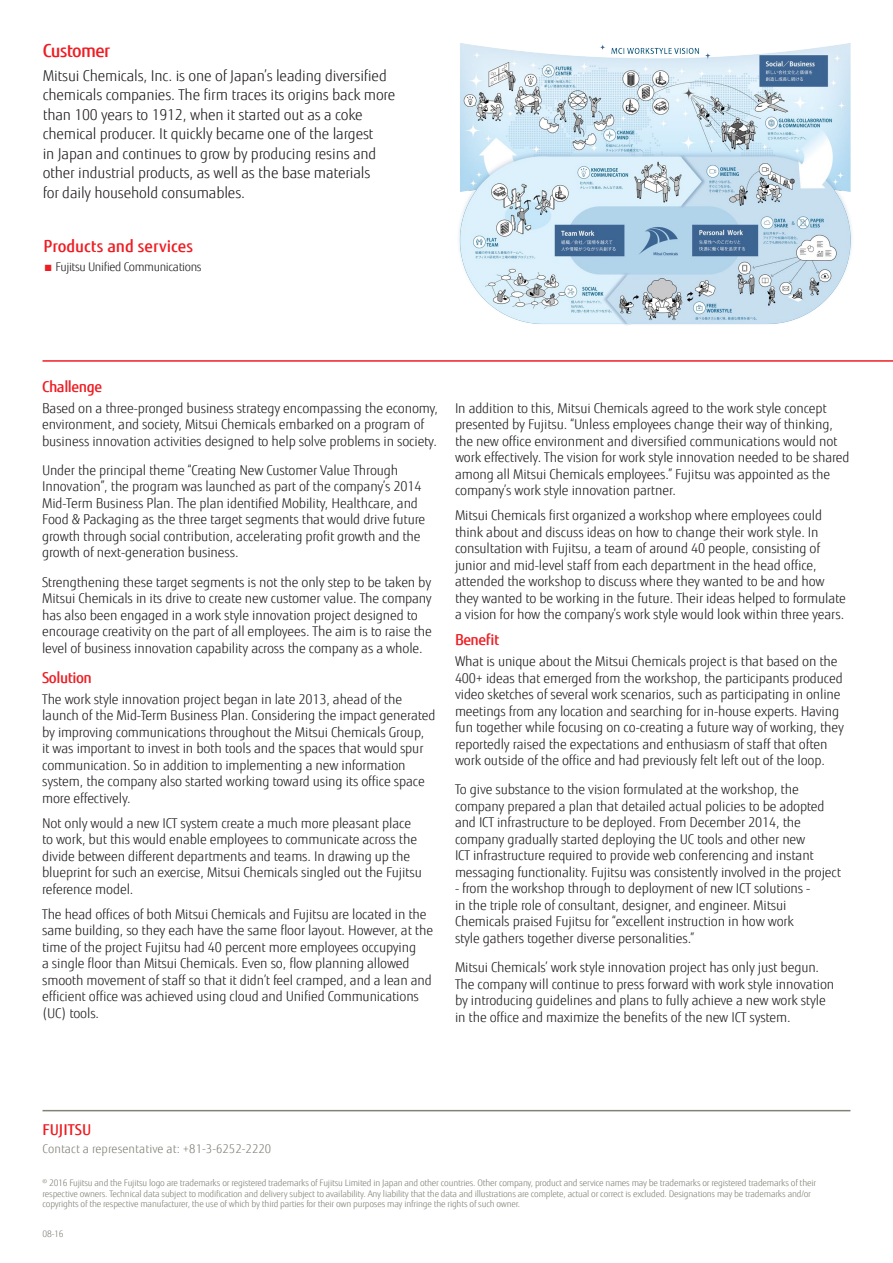
<style>
.page{position:relative;width:893px;height:1263px;background:#fff}
.page>*{position:absolute;margin:0;border:0;box-sizing:border-box;transform-origin:0 0}
.t1{font:500 18px "Fujitsu Sans";letter-spacing:-.03em;color:#ee1d23}
.Bullet{font:500 16.5px "Fujitsu Sans";color:#ee1d23}
.t2{font:300 15px/19.5px "Fujitsu Sans";letter-spacing:-.01em;color:#231f20}
.intro{font:500 15px "Fujitsu Sans";letter-spacing:-.03em;color:#ee1d23}
.intro-2{font:500 15px "Fujitsu Sans";color:#ee1d23}
.t3{font:300 13.5px/16.5px "Fujitsu Sans";letter-spacing:-.01em;color:#231f20}
.intro-3{font:300 12px "Fujitsu Sans";letter-spacing:.005em;color:#818178}
.Bullet-2{font:300 12px "Fujitsu Sans";letter-spacing:-.03em;color:#231f20}
.intro-4{font:300 9px/10.5px "Fujitsu Sans";letter-spacing:-.02em;color:#818178}
.s1{color:#ee1d23}
</style>
<div class="page">
<img style="left:459px;top:43px;width:393px;height:282px">
<hr style="left:43px;top:360px;width:850px;height:2px;background:#ee1d23">
<hr style="left:43px;top:1110px;width:807px;height:1px;background:#818178">
<p class="t1" style="left:43px;top:39px;width:69px">Customer</p>
<p class="t2" style="left:43px;top:66px;width:354px">Mitsui Chemicals, Inc. is one of Japan’s leading diversified chemicals companies. The firm traces its origins back more than 100 years to 1912, when it started out as a coke chemical producer. It quickly became one of the largest<br>in Japan and continues to grow by producing resins and other industrial products, as well as the base materials<br>for daily household consumables.</p>
<p class="Bullet" style="left:44px;top:236px;width:151px">Products and services</p>
<p class="Bullet-2" style="left:44px;top:260px;width:160px"><span class="s1">■</span> Fujitsu Unified Communications</p>
<p class="intro" style="left:42px;top:377px;width:62px">Challenge</p>
<p class="t3" style="left:42px;top:400px;width:398px">Based on a three-pronged business strategy encompassing the economy, environment, and society, Mitsui Chemicals embarked on a program of business innovation activities designed to help solve problems in society.</p>
<p class="t3" style="left:42px;top:462px;width:385px">Under the principal theme “Creating New Customer Value Through Innovation”, the program was launched as part of the company’s 2014<br>Mid-Term Business Plan. The plan identified Mobility, Healthcare, and Food &amp; Packaging as the three target segments that would drive future growth through social contribution, accelerating profit growth and the growth of next-generation business.</p>
<p class="t3" style="left:42px;top:574px;width:391px">Strengthening these target segments is not the only step to be taken by Mitsui Chemicals in its drive to create new customer value. The company has also been engaged in a work style innovation project designed to encourage creativity on the part of all employees. The aim is to raise the level of business innovation capability across the company as a whole.</p>
<p class="intro" style="left:42px;top:668px;width:51px">Solution</p>
<p class="t3" style="left:42px;top:691px;width:395px">The work style innovation project began in late 2013, ahead of the launch of the Mid-Term Business Plan. Considering the impact generated by improving communications throughout the Mitsui Chemicals Group,<br>it was important to invest in both tools and the spaces that would spur communication. So in addition to implementing a new information system, the company also started working toward using its office space more effectively.</p>
<p class="t3" style="left:42px;top:815px;width:381px">Not only would a new ICT system create a much more pleasant place to work, but this would enable employees to communicate across the divide between different departments and teams. In drawing up the blueprint for such an exercise, Mitsui Chemicals singled out the Fujitsu reference model.</p>
<p class="t3" style="left:42px;top:906px;width:393px">The head offices of both Mitsui Chemicals and Fujitsu are located in the same building, so they each have the same floor layout. However, at the time of the project Fujitsu had 40 percent more employees occupying<br>a single floor than Mitsui Chemicals. Even so, flow planning allowed smooth movement of staff so that it didn’t feel cramped, and a lean and efficient office was achieved using cloud and Unified Communications (UC) tools.</p>
<p class="t3" style="left:455px;top:400px;width:396px">In addition to this, Mitsui Chemicals agreed to the work style concept presented by Fujitsu. “Unless employees change their way of thinking, the new office environment and diversified communications would not work effectively. The vision for work style innovation needed to be shared among all Mitsui Chemicals employees.” Fujitsu was appointed as the company’s work style innovation partner.</p>
<p class="t3" style="left:455px;top:507px;width:392px">Mitsui Chemicals first organized a workshop where employees could think about and discuss ideas on how to change their work style. In consultation with Fujitsu, a team of around 40 people, consisting of junior and mid-level staff from each department in the head office, attended the workshop to discuss where they wanted to be and how they wanted to be working in the future. Their ideas helped to formulate a vision for how the company’s work style would look within three years.</p>
<p class="intro" style="left:455px;top:631px;width:46px">Benefit</p>
<p class="t3" style="left:455px;top:653px;width:390px">What is unique about the Mitsui Chemicals project is that based on the 400+ ideas that emerged from the workshop, the participants produced video sketches of several work scenarios, such as participating in online meetings from any location and searching for in-house experts. Having fun together while focusing on co-creating a future way of working, they reportedly raised the expectations and enthusiasm of staff that often work outside of the office and had previously felt left out of the loop.</p>
<p class="t3" style="left:455px;top:781px;width:388px">To give substance to the vision formulated at the workshop, the company prepared a plan that detailed actual policies to be adopted and ICT infrastructure to be deployed. From December 2014, the company gradually started deploying the UC tools and other new<br>ICT infrastructure required to provide web conferencing and instant messaging functionality. Fujitsu was consistently involved in the project</p>
<p class="t3" style="left:455px;top:880px;width:357px">- from the workshop through to deployment of new ICT solutions - in the triple role of consultant, designer, and engineer. Mitsui Chemicals praised Fujitsu for “excellent instruction in how work style gathers together diverse personalities.”</p>
<p class="t3" style="left:455px;top:959px;width:381px">Mitsui Chemicals’ work style innovation project has only just begun.<br>The company will continue to press forward with work style innovation by introducing guidelines and plans to fully achieve a new work style in the office and maximize the benefits of the new ICT system.</p>
<p class="intro-2" style="left:43px;top:1120px;width:50px">FUJITSU</p>
<p class="intro-3" style="left:43px;top:1142px;width:230px">Contact a representative at: +81-3-6252-2220</p>
<p class="intro-4" style="left:43px;top:1178px;width:775px">© 2016 Fujitsu and the Fujitsu logo are trademarks or registered trademarks of Fujitsu Limited in Japan and other countries. Other company, product and service names may be trademarks or registered trademarks of their respective owners. Technical data subject to modification and delivery subject to availability. Any liability that the data and illustrations are complete, actual or correct is excluded. Designations may be trademarks and/or copyrights of the respective manufacturer, the use of which by third parties for their own purposes may infringe the rights of such owner.</p>
<p class="intro-4" style="left:43px;top:1228px;width:23px">08-16</p>
</div>
